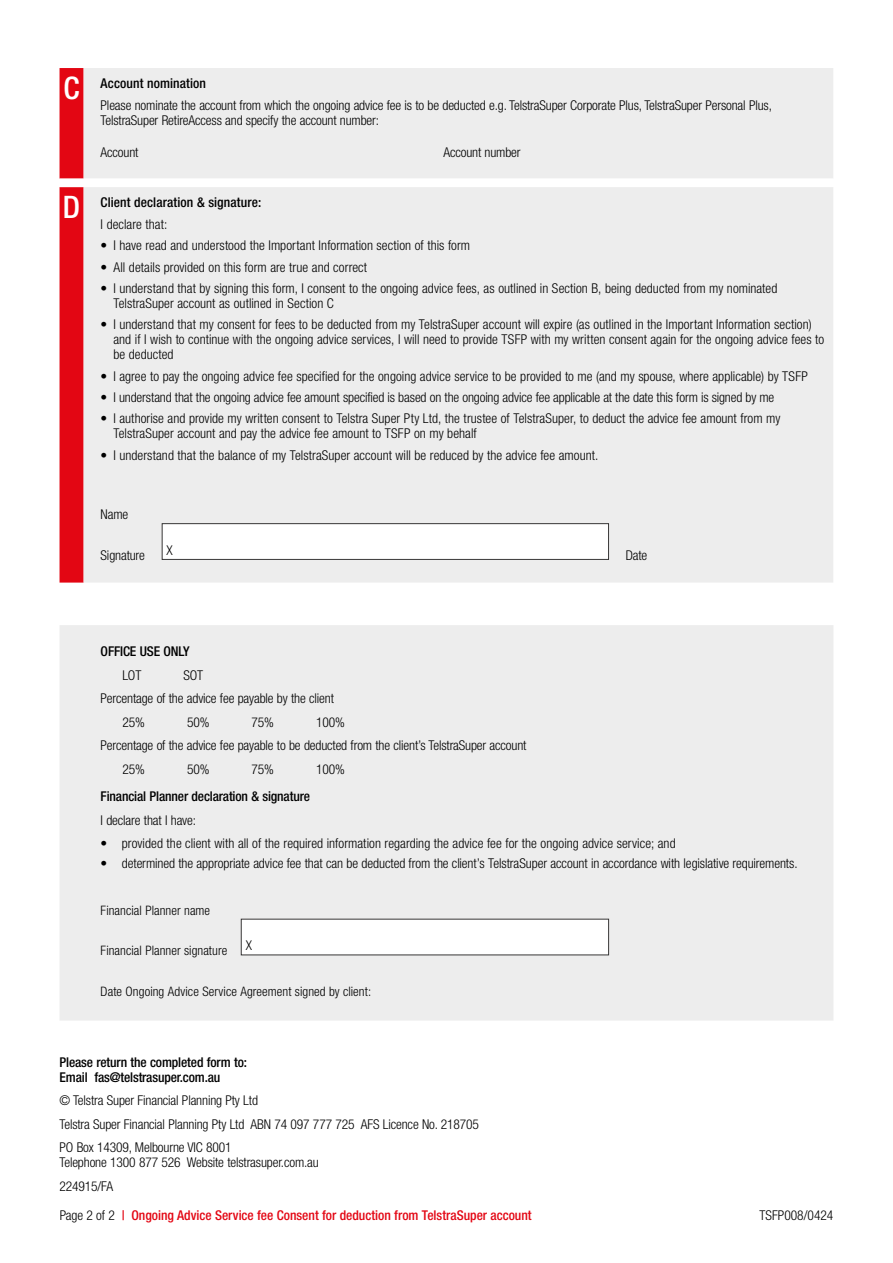
<style>
.page{position:relative;width:893px;height:1263px;background:#fff}
.page>*{position:absolute;margin:0;border:0;box-sizing:border-box;transform-origin:0 0}
.LETTERS{font:500 condensed 31.05px "Helvetica Neue LT Std";color:#fff}
.BODY{font:300 condensed 13.5px/15px "Helvetica Neue LT Std";letter-spacing:.005em;color:#000}
.BODY__Body_text{font:300 condensed 13.5px/15px "Helvetica Neue LT Std";letter-spacing:-.01em;color:#000}
.BODY__Bullets{font:300 condensed 13.5px "Helvetica Neue LT Std";color:#000}
.BODY__Body_text-2{font:500 condensed 13.5px/15px "Helvetica Neue LT Std";letter-spacing:-.01em;color:#000}
.t1{font:500 condensed 13.5px "Helvetica Neue LT Std";color:#e30613}
.BODY-2{font:500 condensed 13.5px "Helvetica Neue LT Std";letter-spacing:.01em;color:#000}
.Section_Heading_Black{font:500 condensed 13.5px "Helvetica Neue LT Std";letter-spacing:.01em;color:#000}
.Form_Body_Text{font:300 condensed 13.5px "Helvetica Neue LT Std";color:#000}
.FORM__Table{font:300 condensed 13.5px "Helvetica Neue LT Std";color:#000}
.Form_Table{font:300 condensed 13.05px "Helvetica Neue LT Std";letter-spacing:.005em;color:#000}
.s1{font-weight:300;color:#000}
</style>
<div class="page">
<div style="left:60px;top:625px;width:773px;height:395px;background:#ededed"></div>
<div style="left:241px;top:919px;width:368px;height:36px;background:#fff"></div>
<div style="left:60px;top:68px;width:773px;height:515px;background:#ededed"></div>
<div style="left:162px;top:524px;width:446px;height:35px;background:#fff"></div>
<div style="left:162px;top:523px;width:447px;height:37px;border:1px solid #373636"></div>
<p class="LETTERS" style="left:64px;top:69px;width:18px">C</p>
<p class="Section_Heading_Black" style="left:101px;top:75px;width:107px">Account nomination</p>
<p class="BODY__Body_text" style="left:101px;top:97px;width:673px">Please nominate the account from which the ongoing advice fee is to be deducted e.g. TelstraSuper Corporate Plus, TelstraSuper Personal Plus,<br>TelstraSuper RetireAccess and specify the account number:</p>
<p class="BODY__Body_text" style="left:101px;top:144px;width:39px">Account</p>
<p class="BODY__Body_text" style="left:443px;top:144px;width:79px">Account number</p>
<p class="LETTERS" style="left:63px;top:188px;width:19px">D</p>
<p class="BODY-2" style="left:101px;top:195px;width:162px">Client declaration &amp; signature:</p>
<p class="BODY" style="left:101px;top:216px;width:68px">I declare that:</p>
<p class="BODY" style="left:101px;top:238px;width:371px">• I have read and understood the Important Information section of this form</p>
<p class="BODY" style="left:101px;top:259px;width:268px">• All details provided on this form are true and correct</p>
<p class="BODY" style="left:113px;top:280px;width:665px;text-indent:-13px">• I understand that by signing this form, I consent to the ongoing advice fees, as outlined in Section B, being deducted from my nominated<br>TelstraSuper account as outlined in Section C</p>
<p class="BODY" style="left:113px;top:317px;width:712px;text-indent:-13px">• I understand that my consent for fees to be deducted from my TelstraSuper account will expire (as outlined in the Important Information section) and if I wish to continue with the ongoing advice services, I will need to provide TSFP with my written consent again for the ongoing advice fees to be deducted</p>
<p class="BODY" style="left:101px;top:368px;width:709px">• I agree to pay the ongoing advice fee specified for the ongoing advice service to be provided to me (and my spouse, where applicable) by TSFP</p>
<p class="BODY" style="left:101px;top:390px;width:675px">• I understand that the ongoing advice fee amount specified is based on the ongoing advice fee applicable at the date this form is signed by me</p>
<p class="BODY" style="left:113px;top:411px;width:669px;text-indent:-13px">• I authorise and provide my written consent to Telstra Super Pty Ltd, the trustee of TelstraSuper, to deduct the advice fee amount from my<br>TelstraSuper account and pay the advice fee amount to TSFP on my behalf</p>
<p class="BODY" style="left:101px;top:447px;width:499px">• I understand that the balance of my TelstraSuper account will be reduced by the advice fee amount.</p>
<p class="BODY__Body_text" style="left:101px;top:507px;width:29px">Name</p>
<p class="BODY__Body_text" style="left:101px;top:547px;width:46px">Signature</p>
<p class="FORM__Table" style="left:167px;top:542px;width:8px">X</p>
<p class="BODY__Body_text" style="left:626px;top:547px;width:23px">Date</p>
<p class="BODY__Body_text-2" style="left:101px;top:643px;width:90px">OFFICE USE ONLY</p>
<p class="BODY__Body_text" style="left:122px;top:667px;width:20px">LOT</p>
<p class="BODY__Body_text" style="left:184px;top:667px;width:21px">SOT</p>
<p class="BODY__Body_text" style="left:101px;top:691px;width:235px">Percentage of the advice fee payable by the client</p>
<p class="BODY__Body_text" style="left:122px;top:714px;width:24px">25%</p>
<p class="BODY__Body_text" style="left:187px;top:714px;width:24px">50%</p>
<p class="BODY__Body_text" style="left:252px;top:714px;width:24px">75%</p>
<p class="BODY__Body_text" style="left:316px;top:714px;width:30px">100%</p>
<p class="BODY__Body_text" style="left:101px;top:738px;width:427px">Percentage of the advice fee payable to be deducted from the client’s TelstraSuper account</p>
<p class="BODY__Body_text" style="left:122px;top:761px;width:24px">25%</p>
<p class="BODY__Body_text" style="left:187px;top:761px;width:24px">50%</p>
<p class="BODY__Body_text" style="left:252px;top:761px;width:24px">75%</p>
<p class="BODY__Body_text" style="left:316px;top:761px;width:30px">100%</p>
<p class="BODY__Body_text-2" style="left:101px;top:789px;width:211px">Financial Planner declaration &amp; signature</p>
<p class="BODY__Body_text" style="left:101px;top:812px;width:97px">I declare that I have:</p>
<p class="BODY__Bullets" style="left:101px;top:836px;width:577px">• provided the client with all of the required information regarding the advice fee for the ongoing advice service; and</p>
<p class="BODY__Bullets" style="left:101px;top:855px;width:698px">• determined the appropriate advice fee that can be deducted from the client’s TelstraSuper account in accordance with legislative requirements.</p>
<p class="Form_Table" style="left:101px;top:902px;width:111px">Financial Planner name</p>
<p class="Form_Table" style="left:101px;top:943px;width:128px">Financial Planner signature</p>
<p class="FORM__Table" style="left:246px;top:938px;width:8px">X</p>
<p class="Form_Table" style="left:101px;top:983px;width:272px">Date Ongoing Advice Service Agreement signed by client:</p>
<p class="BODY__Body_text-2" style="left:60px;top:1054px;width:189px">Please return the completed form to:<br>Email fas@telstrasuper.com.au</p>
<p class="BODY__Body_text" style="left:60px;top:1093px;width:200px">© Telstra Super Financial Planning Pty Ltd</p>
<p class="BODY__Body_text" style="left:60px;top:1116px;width:421px">Telstra Super Financial Planning Pty Ltd ABN 74 097 777 725 AFS Licence No. 218705</p>
<p class="BODY__Body_text" style="left:60px;top:1140px;width:261px">PO Box 14309, Melbourne VIC 8001<br>Telephone 1300 877 526 Website telstrasuper.com.au</p>
<p class="BODY__Body_text" style="left:60px;top:1178px;width:55px">224915/FA</p>
<p class="t1" style="left:60px;top:1207px;width:474px"><span class="s1">Page 2 of 2</span> | Ongoing Advice Service fee Consent for deduction from TelstraSuper account</p>
<p class="Form_Body_Text" style="left:760px;top:1208px;width:75px">TSFP008/0424</p>
</div>
